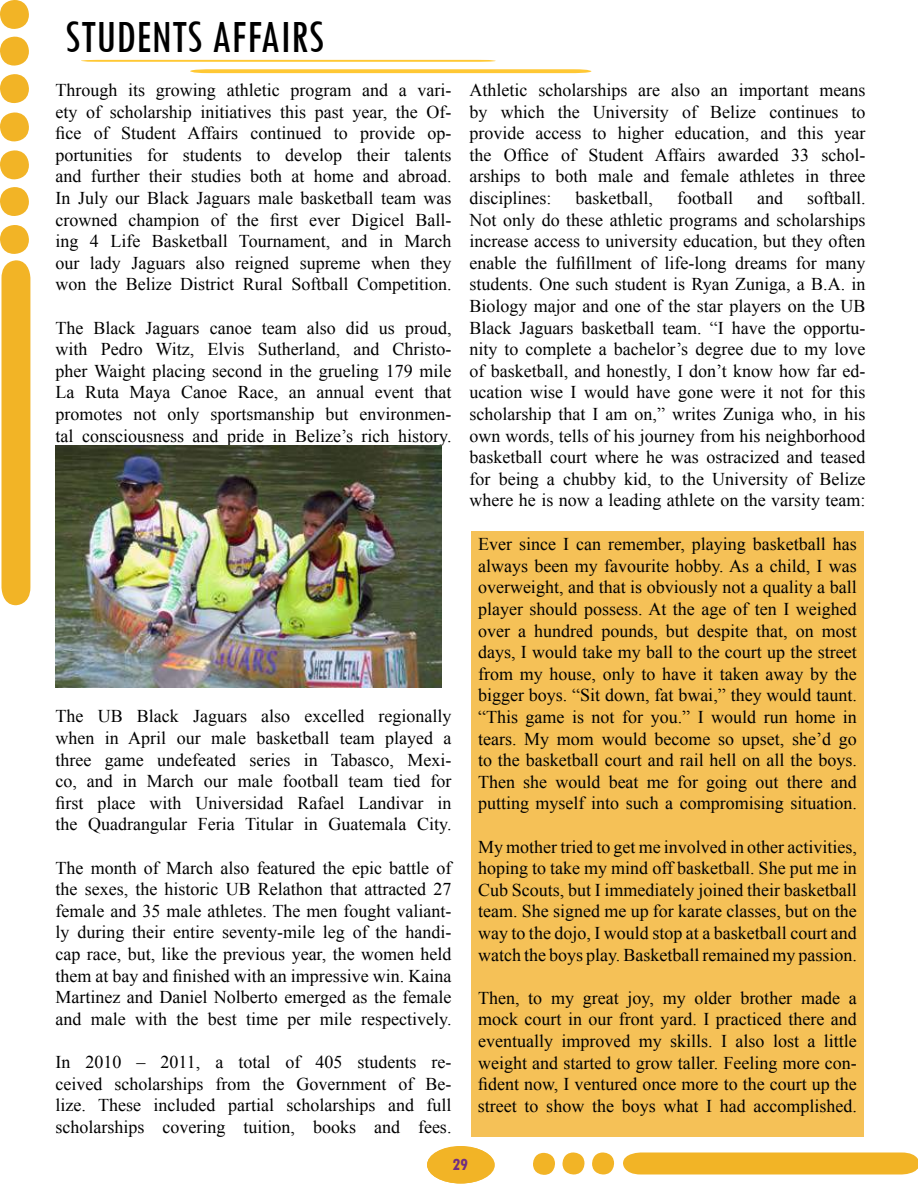
<style>
.page{position:relative;width:918px;height:1188px;background:#fff}
.page>*{position:absolute;margin:0;border:0;box-sizing:border-box;transform-origin:0 0}
.t1{font:condensed 48px "Tw Cen";color:#000}
.t2{font:18px/21.6px "Times New Roman";color:#000;text-align:justify}
.t3{font:700 condensed 18px "Tw Cen";color:#722e81}
</style>
<div class="page">
<div style="left:592px;top:1152px;width:22px;height:23px;background:#f2b426;border-radius:50%"></div>
<div style="left:562px;top:1152px;width:23px;height:23px;background:#f2b426;border-radius:50%"></div>
<div style="left:533px;top:1153px;width:22px;height:22px;background:#f2b426;border-radius:50%"></div>
<div style="left:427px;top:1146px;width:68px;height:38px;background:#f2b426;border-radius:50%"></div>
<svg style="left:81px;top:60px;width:415px;height:2px"></svg>
<svg style="left:190px;top:69px;width:401px;height:4px;background:#fc4"></svg>
<div style="left:0;top:0;width:29px;height:29px;background:#f2b426;border-radius:50%"></div>
<div style="left:0;top:37px;width:29px;height:29px;background:#f2b426;border-radius:50%"></div>
<div style="left:0;top:74px;width:29px;height:29px;background:#f2b426;border-radius:50%"></div>
<div style="left:0;top:112px;width:29px;height:29px;background:#f2b426;border-radius:50%"></div>
<div style="left:0;top:150px;width:29px;height:29px;background:#f2b426;border-radius:50%"></div>
<div style="left:0;top:187px;width:29px;height:29px;background:#f2b426;border-radius:50%"></div>
<div style="left:0;top:225px;width:29px;height:29px;background:#f2b426;border-radius:50%"></div>
<div style="left:1px;top:260px;width:29px;height:345px;background:#f2b426"></div>
<div style="left:623px;top:1152px;width:295px;height:22px;background:#f2b426"></div>
<div style="left:471px;top:531px;width:393px;height:605px;background:#f5c157"></div>
<img style="left:55px;top:446px;width:387px;height:241px">
<h1 class="t1" style="left:65px;top:8px;width:34px">STUDENTS</h1>
<h1 class="t1" style="left:212px;top:8px;width:36px">AFFAIRS</h1>
<p class="t2" style="left:56px;top:79px;width:398px">Through its growing athletic program and a vari&shy;ety of scholarship initiatives this past year, the Of&shy;fice of Student Affairs continued to provide op&shy;portunities for students to develop their talents and further their studies both at home and abroad.<br>In July our Black Jaguars male basketball team was crowned champion of the first ever Digicel Ball&shy;ing 4 Life Basketball Tournament, and in March our lady Jaguars also reigned supreme when they won the Belize District Rural Softball Competition.</p>
<p class="t2" style="left:56px;top:316px;width:398px">The Black Jaguars canoe team also did us proud, with Pedro Witz, Elvis Sutherland, and Christo&shy;pher Waight placing second in the grueling 179 mile La Ruta Maya Canoe Race, an annual event that promotes not only sportsmanship but environmen&shy;tal consciousness and pride in Belize’s rich history.</p>
<p class="t2" style="left:56px;top:705px;width:398px">The UB Black Jaguars also excelled regionally when in April our male basketball team played a three game undefeated series in Tabasco, Mexi&shy;co, and in March our male football team tied for first place with Universidad Rafael Landivar in the Quadrangular Feria Titular in Guatemala City.</p>
<p class="t2" style="left:56px;top:856px;width:398px">The month of March also featured the epic battle of the sexes, the historic UB Relathon that attracted 27 female and 35 male athletes. The men fought valiant&shy;ly during their entire seventy-mile leg of the handi&shy;cap race, but, like the previous year, the women held them at bay and finished with an impressive win. Kaina Martinez and Daniel Nolberto emerged as the female and male with the best time per mile respectively.</p>
<p class="t2" style="left:56px;top:1051px;width:398px">In 2010 – 2011, a total of 405 students re&shy;ceived scholarships from the Government of Be&shy;lize. These included partial scholarships and full scholarships covering tuition, books and fees.</p>
<p class="t2" style="left:470px;top:79px;width:398px">Athletic scholarships are also an important means by which the University of Belize continues to provide access to higher education, and this year the Office of Student Affairs awarded 33 schol&shy;arships to both male and female athletes in three disciplines:</p>
<p class="t2" style="left:470px;top:187px;width:398px;text-indent:338px">softball.<br>Not only do these athletic programs and scholarships increase access to university education, but they often enable the fulfillment of life-long dreams for many students. One such student is Ryan Zuniga, a B.A. in Biology major and one of the star players on the UB Black Jaguars basketball team. “I have the opportu&shy;nity to complete a bachelor’s degree due to my love of basketball, and honestly, I don’t know how far ed&shy;ucation wise I would have gone were it not for this scholarship that I am on,” writes Zuniga who, in his own words, tells of his journey from his neighborhood basketball court where he was ostracized and teased for being a chubby kid, to the University of Belize where he is now a leading athlete on the varsity team:</p>
<p class="t2" style="left:576px;top:187px;width:79px">basketball,</p>
<p class="t2" style="left:677px;top:187px;width:57px">football</p>
<p class="t2" style="left:757px;top:187px;width:27px">and</p>
<p class="t2" style="left:478px;top:533px;width:380px">Ever since I can remember, playing basketball has always been my favourite hobby. As a child, I was overweight, and that is obviously not a quality a ball player should possess. At the age of ten I weighed over a hundred pounds, but despite that, on most days, I would take my ball to the court up the street from my house, only to have it taken away by the bigger boys. “Sit down, fat bwai,” they would taunt. “This game is not for you.” I would run home in tears. My mom would become so upset, she’d go to the basketball court and rail hell on all the boys.<br>Then she would beat me for going out there and putting myself into such a compromising situation.</p>
<p class="t2" style="left:478px;top:836px;width:380px">My mother tried to get me involved in other activities, hoping to take my mind off basketball. She put me in Cub Scouts, but I immediately joined their basketball team. She signed me up for karate classes, but on the way to the dojo, I would stop at a basketball court and watch the boys play. Basketball remained my passion.</p>
<p class="t2" style="left:478px;top:987px;width:380px">Then, to my great joy, my older brother made a mock court in our front yard. I practiced there and eventually improved my skills. I also lost a little weight and started to grow taller. Feeling more con&shy;fident now, I ventured once more to the court up the street to show the boys what I had accomplished.</p>
<p class="t3" style="left:452px;top:1153px;width:17px">29</p>
</div>
